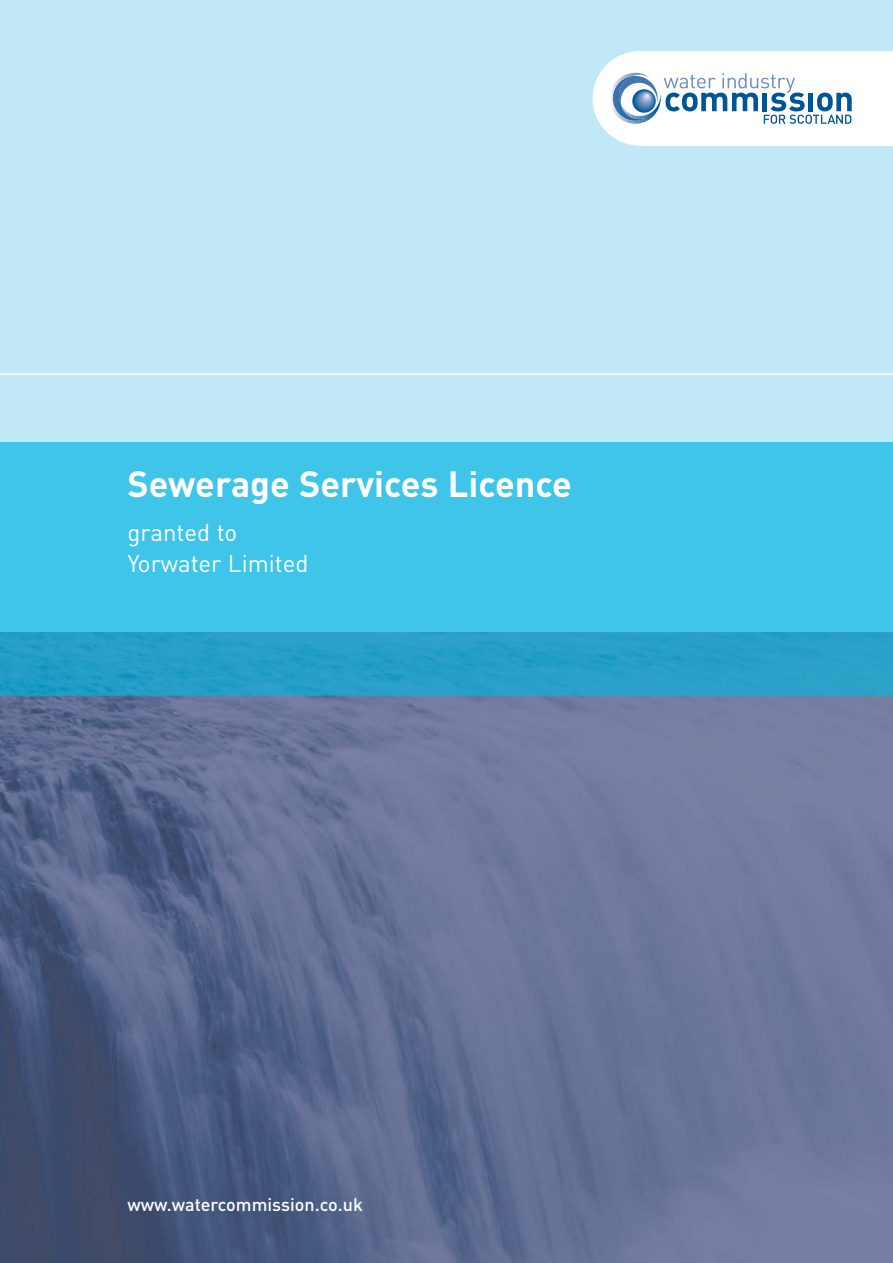
<style>
.page{position:relative;width:893px;height:1263px;background:#fff}
.page>*{position:absolute;margin:0;border:0;box-sizing:border-box;transform-origin:0 0}
.t1{font:700 36px "DIN";color:#fff}
.t2{font:24px/31.5px "DIN";color:#fff}
.t3{font:500 18px "DIN";color:#fff}
</style>
<div class="page">
<img style="left:0;top:631px;width:892px;height:632px">
<div style="left:0;top:0;width:892px;height:631px;background:#c1e8f6"></div>
<div style="left:0;top:442px;width:892px;height:189px;background:#3ec5e9"></div>
<hr style="left:0;top:373px;width:892px;height:2px;background:#fff">
<div style="left:593px;top:51px;width:94px;height:95px;background:#fff;border-radius:50%"></div>
<div style="left:638px;top:51px;width:254px;height:95px;background:#fff"></div>
<svg style="left:611px;top:73px;width:241px;height:51px"></svg>
<h1 class="t1" style="left:128px;top:471px;width:446px">Sewerage Services Licence</h1>
<h2 class="t2" style="left:128px;top:519px;width:182px">granted to<br>Yorwater Limited</h2>
<p class="t3" style="left:128px;top:1199px;width:237px">www.watercommission.co.uk</p>
</div>
